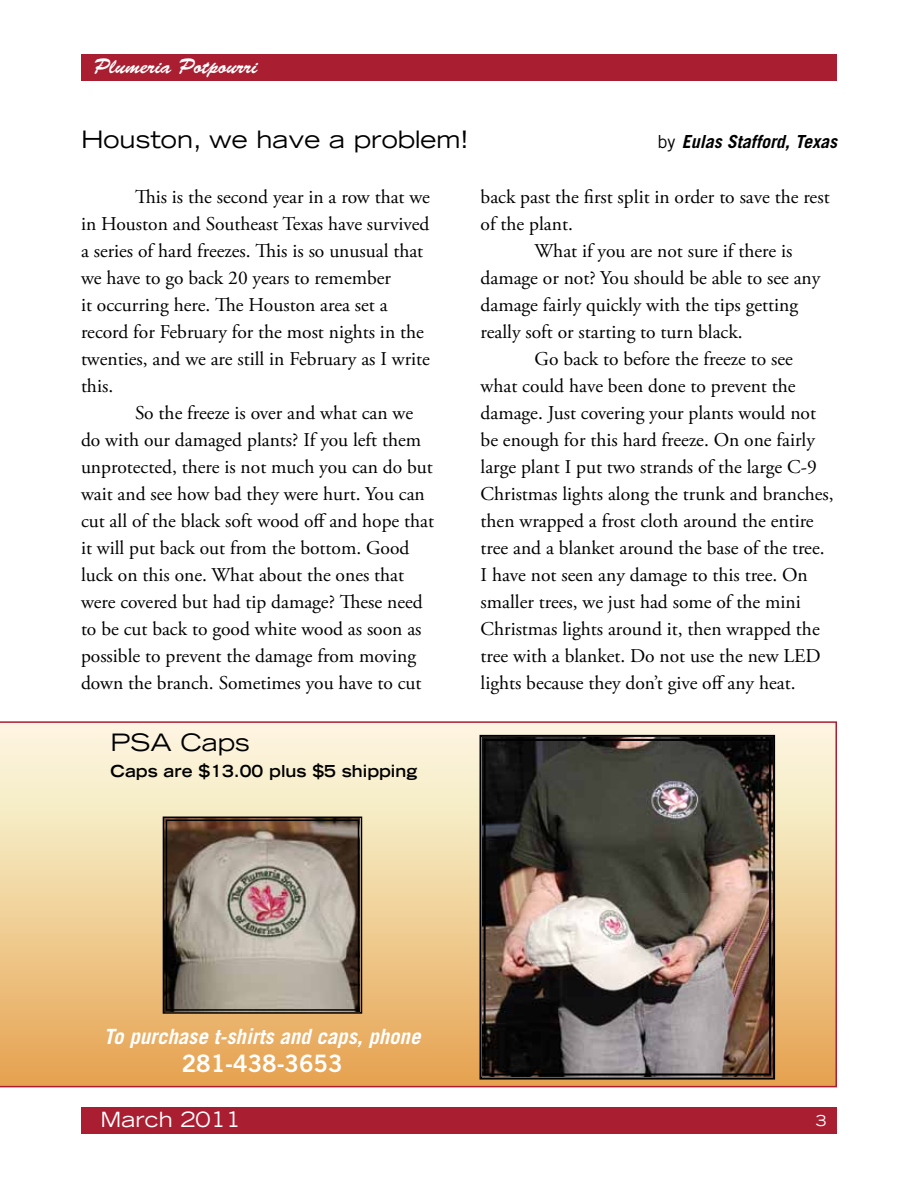
<style>
.page{position:relative;width:918px;height:1188px;background:#fff}
.page>*{position:absolute;margin:0;border:0;box-sizing:border-box;transform-origin:0 0}
.t1{font:expanded 24px "Trade Gothic LT Std";color:#000}
.t2{font:24px "Trade Gothic LT Std Bd 2";color:#fff}
.t3{font:italic 700 21px "Trade Gothic LT Std";color:#fff}
.t4{font:21px "Brush Script Std";color:#fff}
.t5{font:expanded 21px "Trade Gothic LT Std";color:#fff}
.t6{font:19.5px/27px "Adobe Garamond Pro";color:#000}
.t7{font:italic 700 18px "Trade Gothic LT Std";color:#000}
.t8{font:700 expanded 16.5px "Trade Gothic LT Std";color:#000}
.t9{font:expanded 15px "Trade Gothic LT Std";color:#fff}
.s1{font-weight:400;font-style:normal}
</style>
<div class="page">
<div style="left:81px;top:54px;width:756px;height:27px;background:#a91e31"></div>
<div style="left:81px;top:1107px;width:756px;height:27px;background:#a91e31"></div>
<svg style="left:0;top:721px;width:837px;height:366px;background:#f0ce9c"></svg>
<img style="left:478px;top:734px;width:298px;height:347px">
<div style="left:484px;top:739px;width:287px;height:337px;border:2px solid #000"></div>
<svg style="left:162px;top:816px;width:201px;height:198px;background:#988c7f"></svg>
<div style="left:166px;top:820px;width:193px;height:191px;border:2px solid #000"></div>
<p class="t4" style="left:94px;top:54px;width:165px">Plumeria Potpourri</p>
<p class="t1" style="left:81px;top:124px;width:389px">Houston, we have a problem!</p>
<p class="t7" style="left:657px;top:130px;width:181px"><span class="s1">by</span> Eulas Stafford, Texas</p>
<p class="t6" style="left:481px;top:184px;width:351px">back past the first split in order to save the rest</p>
<p class="t6" style="left:481px;top:211px;width:94px">of the plant.</p>
<p class="t6" style="left:535px;top:238px;width:259px">What if you are not sure if there is</p>
<p class="t6" style="left:481px;top:265px;width:341px">damage or not? You should be able to see any</p>
<p class="t6" style="left:481px;top:292px;width:319px">damage fairly quickly with the tips getting</p>
<p class="t6" style="left:481px;top:319px;width:264px">really soft or starting to turn black.</p>
<p class="t6" style="left:535px;top:346px;width:260px">Go back to before the freeze to see</p>
<p class="t6" style="left:481px;top:373px;width:317px">what could have been done to prevent the</p>
<p class="t6" style="left:481px;top:400px;width:337px">damage. Just covering your plants would not</p>
<p class="t6" style="left:481px;top:427px;width:336px">be enough for this hard freeze. On one fairly</p>
<p class="t6" style="left:481px;top:454px;width:338px">large plant I put two strands of the large C-9</p>
<p class="t6" style="left:481px;top:481px;width:355px">Christmas lights along the trunk and branches,</p>
<p class="t6" style="left:481px;top:508px;width:335px">then wrapped a frost cloth around the entire</p>
<p class="t6" style="left:481px;top:535px;width:346px">tree and a blanket around the base of the tree.</p>
<p class="t6" style="left:481px;top:562px;width:329px">I have not seen any damage to this tree. On</p>
<p class="t6" style="left:481px;top:589px;width:322px">smaller trees, we just had some of the mini</p>
<p class="t6" style="left:481px;top:616px;width:341px">Christmas lights around it, then wrapped the</p>
<p class="t6" style="left:481px;top:643px;width:342px">tree with a blanket. Do not use the new LED</p>
<p class="t6" style="left:481px;top:670px;width:316px">lights because they don’t give off any heat.</p>
<p class="t1" style="left:111px;top:726px;width:141px">PSA Caps</p>
<p class="t8" style="left:111px;top:760px;width:308px">Caps are $13.00 plus $5 shipping</p>
<p class="t6" style="left:81px;top:184px;width:350px;text-indent:54px">This is the second year in a row that we in Houston and Southeast Texas have survived a series of hard freezes. This is so unusual that we have to go back 20 years to remember<br>it occurring here. The Houston area set a record for February for the most nights in the twenties, and we are still in February as I write this.</p>
<p class="t6" style="left:81px;top:400px;width:355px;text-indent:54px">So the freeze is over and what can we do with our damaged plants? If you left them unprotected, there is not much you can do but wait and see how bad they were hurt. You can cut all of the black soft wood off and hope that it will put back out from the bottom. Good luck on this one. What about the ones that were covered but had tip damage? These need to be cut back to good white wood as soon as possible to prevent the damage from moving down the branch. Sometimes you have to cut</p>
<p class="t3" style="left:104px;top:1024px;width:318px">To purchase t-shirts and caps, phone</p>
<p class="t2" style="left:182px;top:1048px;width:162px">281-438-3653</p>
<p class="t5" style="left:100px;top:1106px;width:142px">March 2011</p>
<p class="t9" style="left:816px;top:1111px;width:12px">3</p>
</div>
